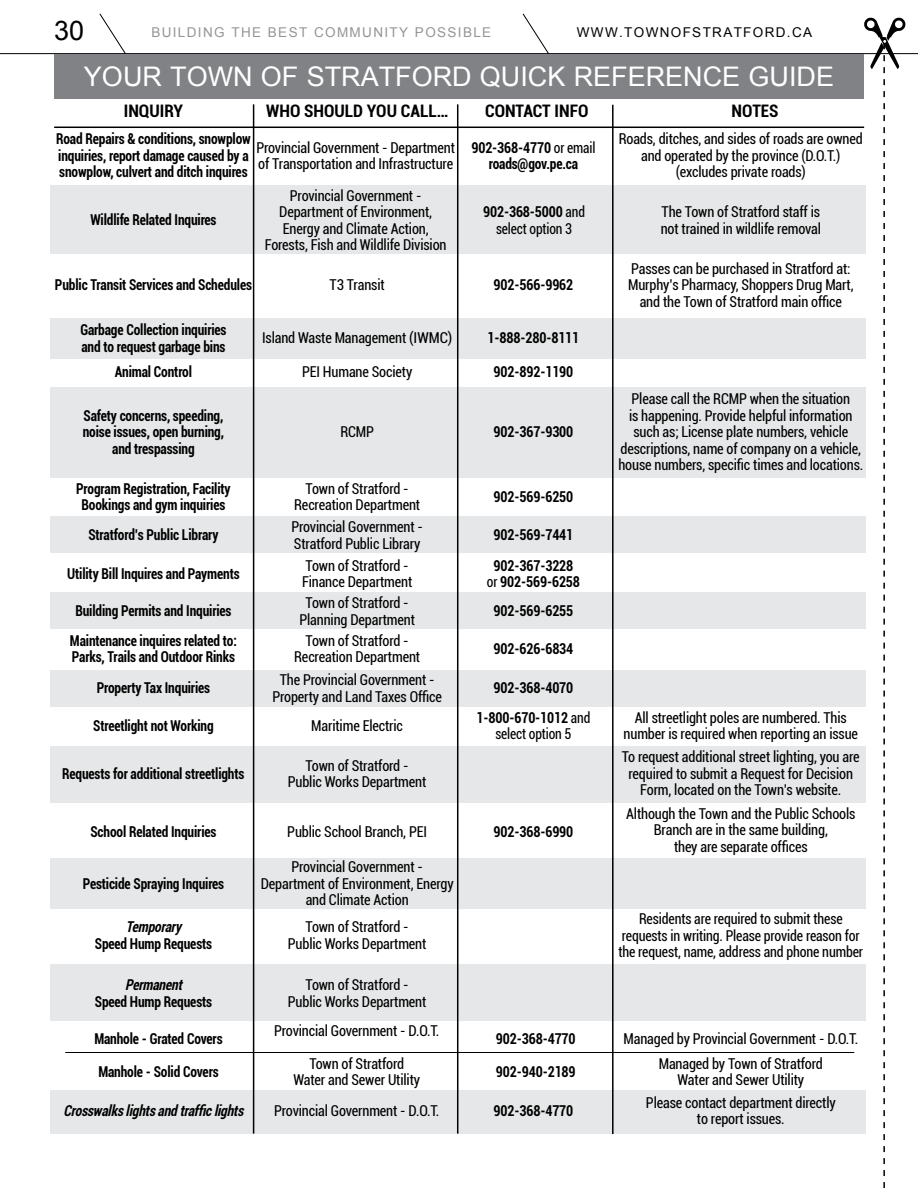
<style>
.page{position:relative;width:918px;height:1188px;background:#fff}
.page>*{position:absolute;margin:0;border:0;box-sizing:border-box;transform-origin:0 0}
.t1{font:27px "Arial";color:#fff}
.t2{font:27px "Arial";color:#000}
.t3{font:700 condensed 17.25px "Roboto";color:#000}
.t4{font:condensed 15px/16.5px "Roboto";letter-spacing:-.01em;color:#000;text-align:center;scale:.95 1}
.t5{font:700 condensed 15px/16.5px "Roboto";letter-spacing:-.01em;color:#000;text-align:center;scale:.9 1}
.t6{font:condensed 15px/16.5px "Roboto";letter-spacing:-.01em;color:#000;text-align:center;scale:.93 1}
.t7{font:italic 700 condensed 15px "Roboto";color:#000;scale:.9 1}
.t8{font:condensed 15px/16.5px "Roboto";letter-spacing:-.01em;color:#000;text-align:center;scale:.9 1}
.t9{font:13.5px "Arial";letter-spacing:.1em;color:#939598}
.t10{font:13.5px "Arial";letter-spacing:.1em;color:#000}
.s1{font-weight:400}
.s2{font-weight:700}
</style>
<div class="page">
<hr style="left:0;top:53px;width:918px;height:1px;background:#000">
<svg style="left:99px;top:13px;width:27px;height:41px"></svg>
<svg style="left:522px;top:13px;width:28px;height:41px"></svg>
<div style="left:51px;top:185px;width:815px;height:69px;background:#e6e7e8"></div>
<div style="left:51px;top:318px;width:815px;height:40px;background:#e6e7e8"></div>
<div style="left:51px;top:388px;width:815px;height:90px;background:#e6e7e8"></div>
<div style="left:51px;top:516px;width:815px;height:37px;background:#e6e7e8"></div>
<div style="left:51px;top:592px;width:815px;height:37px;background:#e6e7e8"></div>
<div style="left:51px;top:670px;width:815px;height:37px;background:#e6e7e8"></div>
<div style="left:51px;top:858px;width:815px;height:51px;background:#e6e7e8"></div>
<div style="left:51px;top:965px;width:815px;height:56px;background:#e6e7e8"></div>
<div style="left:51px;top:1090px;width:815px;height:44px;background:#e6e7e8"></div>
<div style="left:51px;top:746px;width:815px;height:56px;background:#e6e7e8"></div>
<div style="left:54px;top:54px;width:810px;height:45px;background:#808285"></div>
<hr style="left:54px;top:127px;width:810px;height:1px;background:#000">
<hr style="left:253px;top:104px;width:1px;height:1030px;background:#000">
<hr style="left:457px;top:104px;width:1px;height:1030px;background:#000">
<hr style="left:612px;top:105px;width:2px;height:1029px;background:#000">
<svg style="left:863px;top:17px;width:43px;height:1171px"></svg>
<hr style="left:65px;top:1052px;width:789px;height:1px;background:#000">
<h1 class="t2" style="left:54px;top:13px;width:32px">30</h1>
<p class="t9" style="left:151px;top:23px;width:341px">BUILDING THE BEST COMMUNITY POSSIBLE</p>
<p class="t10" style="left:577px;top:23px;width:237px">WWW.TOWNOFSTRATFORD.CA</p>
<h1 class="t1" style="left:84px;top:59px;width:752px">YOUR TOWN OF STRATFORD QUICK REFERENCE GUIDE</h1>
<p class="t3" style="left:124px;top:99px;width:61px">INQUIRY</p>
<p class="t3" style="left:266px;top:99px;width:183px">WHO SHOULD YOU CALL…</p>
<p class="t5" style="left:56px;top:130px;width:218px;text-align:left">Road Repairs &amp; conditions, snowplow inquiries, report damage caused by a snowplow, culvert and ditch inquires</p>
<p class="t4" style="left:256px;top:138px;width:211px;text-align:left">Provincial Government - Department of Transportation and Infrastructure</p>
<p class="t5" style="left:90px;top:211px;width:142px">Wildlife Related Inquires</p>
<p class="t5" style="left:55px;top:276px;width:220px">Public Transit Services and Schedules</p>
<p class="t5" style="left:80px;top:321px;width:164px;text-align:left">Garbage Collection inquiries and to request garbage bins</p>
<p class="t5" style="left:115px;top:363px;width:87px">Animal Control</p>
<p class="t5" style="left:83px;top:407px;width:159px">Safety concerns, speeding, noise issues, open burning, and trespassing</p>
<p class="t5" style="left:76px;top:480px;width:173px">Program Registration, Facility<br>Bookings and gym inquiries</p>
<p class="t5" style="left:88px;top:526px;width:146px">Stratford’s Public Library</p>
<p class="t5" style="left:67px;top:565px;width:193px">Utility Bill Inquires and Payments</p>
<p class="t5" style="left:70px;top:596px;width:187px;line-height:29.4px">Building Permits and Inquiries<br>Maintenance inquires related to:</p>
<p class="t5" style="left:72px;top:641px;width:183px;line-height:31.2px">Parks, Trails and Outdoor Rinks<br>Property Tax Inquiries</p>
<p class="t5" style="left:93px;top:717px;width:135px">Streetlight not Working</p>
<p class="t5" style="left:62px;top:765px;width:204px">Requests for additional streetlights</p>
<p class="t5" style="left:90px;top:823px;width:141px">School Related Inquiries</p>
<p class="t5" style="left:83px;top:875px;width:159px">Pesticide Spraying Inquires</p>
<p class="t7" style="left:126px;top:916px;width:68px">Temporary</p>
<p class="t5" style="left:95px;top:935px;width:132px">Speed Hump Requests</p>
<p class="t7" style="left:125px;top:974px;width:69px">Permanent</p>
<p class="t5" style="left:95px;top:993px;width:132px">Speed Hump Requests</p>
<p class="t5" style="left:94px;top:1030px;width:144px">Manhole - Grated Covers</p>
<p class="t5" style="left:98px;top:1063px;width:135px">Manhole - Solid Covers</p>
<p class="t7" style="left:64px;top:1100px;width:206px">Crosswalkslightsandtrafficlights</p>
<p class="t4" style="left:265px;top:187px;width:193px">Provincial Government -<br>Department of Environment,<br>Energy and Climate Action,<br>Forests, Fish and Wildlife Division</p>
<p class="t4" style="left:330px;top:276px;width:60px">T3 Transit</p>
<p class="t4" style="left:262px;top:329px;width:202px">Island Waste Management (IWMC)</p>
<p class="t4" style="left:302px;top:363px;width:118px">PEI Humane Society</p>
<p class="t4" style="left:340px;top:423px;width:37px">RCMP</p>
<p class="t4" style="left:294px;top:480px;width:134px">Town of Stratford -<br>Recreation Department</p>
<p class="t4" style="left:291px;top:518px;width:140px;text-align:left">Provincial Government -<br>Stratford Public Library</p>
<p class="t4" style="left:302px;top:556px;width:118px;text-align:left">Town of Stratford -<br>Finance Department</p>
<p class="t4" style="left:299px;top:594px;width:123px">Town of Stratford -<br>Planning Department</p>
<p class="t4" style="left:294px;top:632px;width:134px">Town of Stratford -<br>Recreation Department</p>
<p class="t4" style="left:272px;top:671px;width:180px">The Provincial Government -<br>Property and Land Taxes Office</p>
<p class="t4" style="left:311px;top:717px;width:98px">Maritime Electric</p>
<p class="t4" style="left:288px;top:757px;width:147px">Town of Stratford -<br>Public Works Department</p>
<p class="t4" style="left:287px;top:823px;width:149px">Public School Branch, PEI</p>
<p class="t4" style="left:261px;top:858px;width:205px">Provincial Government -<br>Department of Environment, Energy and Climate Action</p>
<p class="t4" style="left:288px;top:918px;width:147px">Town of Stratford -<br>Public Works Department</p>
<p class="t4" style="left:288px;top:976px;width:147px">Town of Stratford -<br>Public Works Department</p>
<p class="t4" style="left:274px;top:1021px;width:176px">Provincial Government - D.O.T.</p>
<p class="t4" style="left:293px;top:1054px;width:135px">Town of Stratford<br>Water and Sewer Utility</p>
<p class="t4" style="left:274px;top:1102px;width:176px">Provincial Government - D.O.T.</p>
<p class="t3" style="left:485px;top:99px;width:105px">CONTACT INFO</p>
<p class="t5" style="left:471px;top:138px;width:139px">902-368-4770 <span class="s1">or email </span>roads@gov.pe.ca</p>
<p class="t8" style="left:483px;top:203px;width:115px"><span class="s2">902-368-5000</span> and select option 3</p>
<p class="t5" style="left:494px;top:276px;width:90px">902-566-9962</p>
<p class="t5" style="left:488px;top:329px;width:103px">1-888-280-8111</p>
<p class="t5" style="left:494px;top:363px;width:90px">902-892-1190</p>
<p class="t5" style="left:494px;top:423px;width:90px">902-367-9300</p>
<p class="t5" style="left:494px;top:488px;width:90px">902-569-6250</p>
<p class="t5" style="left:494px;top:520px;width:90px;line-height:30px;text-align:left">902-569-7441<br>902-367-3228</p>
<p class="t5" style="left:487px;top:566px;width:105px;line-height:29.2px"><span class="s1">or</span> 902-569-6258<br>902-569-6255</p>
<p class="t5" style="left:494px;top:640px;width:90px">902-626-6834</p>
<p class="t5" style="left:477px;top:673px;width:128px;line-height:29.1px">902-368-4070<br>1-800-670-1012 <span class="s1">and</span></p>
<p class="t8" style="left:495px;top:725px;width:86px">select option 5</p>
<p class="t5" style="left:494px;top:823px;width:90px">902-368-6990</p>
<p class="t5" style="left:496px;top:1030px;width:90px">902-368-4770</p>
<p class="t5" style="left:496px;top:1063px;width:90px">902-940-2189</p>
<p class="t5" style="left:494px;top:1102px;width:90px">902-368-4770</p>
<p class="t3" style="left:732px;top:99px;width:48px">NOTES</p>
<p class="t4" style="left:619px;top:130px;width:258px">Roads, ditches, and sides of roads are owned and operated by the province (D.O.T.) (excludes private roads)</p>
<p class="t4" style="left:661px;top:203px;width:170px;text-align:left">The Town of Stratford staff is not trained in wildlife removal</p>
<p class="t4" style="left:628px;top:260px;width:239px">Passes can be purchased in Stratford at:<br>Murphy’s Pharmacy, Shoppers Drug Mart, and the Town of Stratford main office</p>
<p class="t4" style="left:618px;top:390px;width:259px">Please call the RCMP when the situation<br>is happening. Provide helpful information such as; License plate numbers, vehicle descriptions, name of company on a vehicle, house numbers, specific times and locations.</p>
<p class="t4" style="left:624px;top:708px;width:248px">All streetlight poles are numbered. This number is required when reporting an issue</p>
<p class="t4" style="left:622px;top:748px;width:252px">To request additional street lighting, you are required to submit a Request for Decision<br>Form, located on the Town’s website.</p>
<p class="t4" style="left:626px;top:805px;width:243px">Although the Town and the Public Schools<br>Branch are in the same building,<br>they are separate offices</p>
<p class="t6" style="left:619px;top:910px;width:265px">Residents are required to submit these requests in writing. Please provide reason for the request, name, address and phone number</p>
<p class="t4" style="left:624px;top:1030px;width:248px">Managed by Provincial Government - D.O.T.</p>
<p class="t4" style="left:659px;top:1054px;width:174px">Managed by Town of Stratford<br>Water and Sewer Utility</p>
<p class="t4" style="left:646px;top:1094px;width:201px">Please contact department directly to report issues.</p>
</div>
